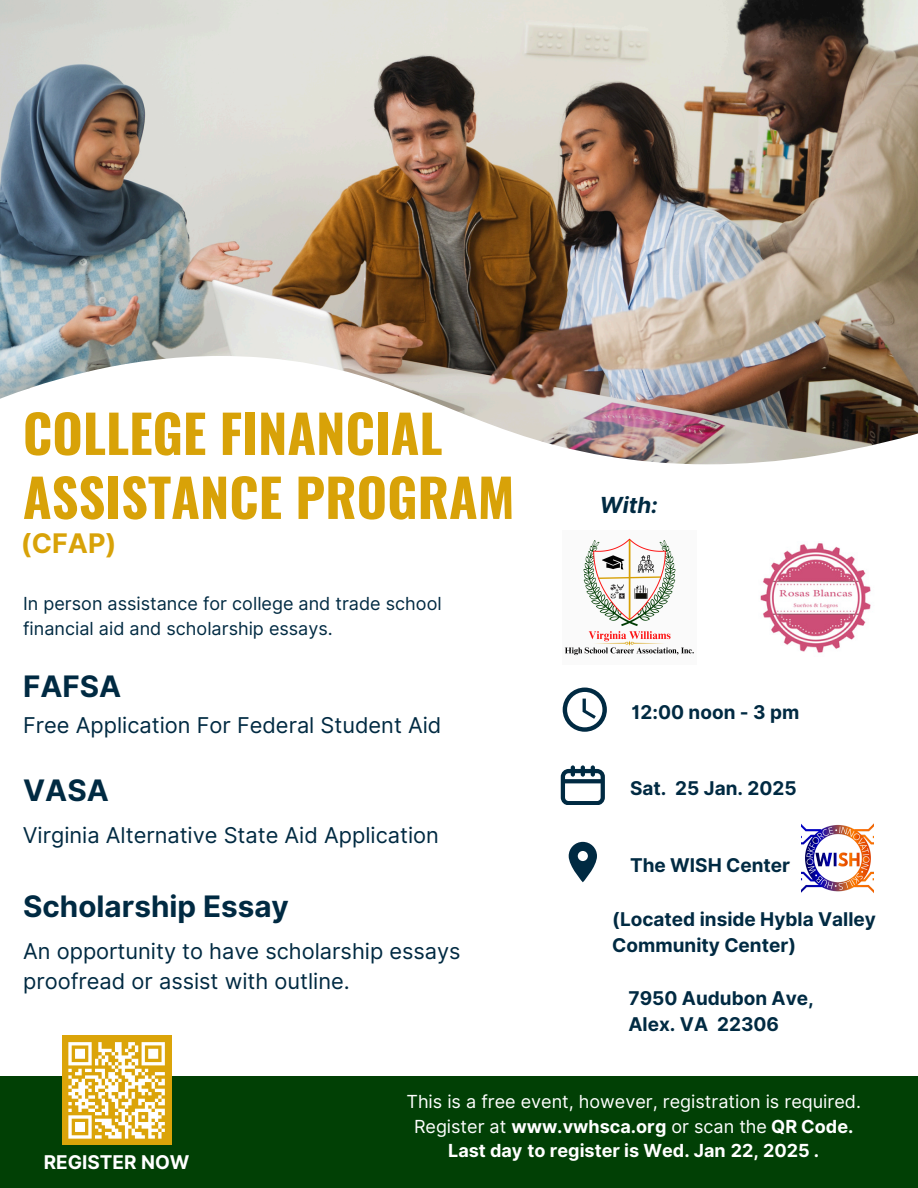
<style>
.page{position:relative;width:918px;height:1188px;background:#fff}
.page>*{position:absolute;margin:0;border:0;box-sizing:border-box;transform-origin:0 0}
.t1{font:700 52.2px "Oswald";color:#d8a208}
.t2{font:700 29.55px "Inter";color:#002a42}
.t3{font:700 27px "Inter";color:#d8a208}
.t4{font:italic 700 22.2px "Inter";color:#002a42}
.t5{font:21.75px/29.7px "Inter";color:#002a42}
.t6{font:700 18.9px/25.8px "Inter";color:#002a42}
.t7{font:700 18.9px "Inter";color:#fff}
.t8{font:18px/24.8px "Inter";color:#fff;text-align:center}
.t9{font:18px/24.8px "Inter";color:#002a42}
.s1{font-weight:700}
</style>
<div class="page">
<img style="left:0;top:0;width:918px;height:464px">
<svg style="left:561px;top:765px;width:44px;height:40px"></svg>
<svg style="left:563px;top:688px;width:44px;height:43px"></svg>
<svg style="left:569px;top:842px;width:28px;height:40px"></svg>
<img style="left:564px;top:538px;width:130px;height:118px">
<img style="left:760px;top:543px;width:111px;height:110px">
<img style="left:801px;top:824px;width:72px;height:69px">
<div style="left:0;top:1076px;width:918px;height:112px;background:#014005"></div>
<div style="left:62px;top:1035px;width:110px;height:110px;background:#dba409"></div>
<svg style="left:68px;top:1042px;width:97px;height:97px"></svg>
<h1 class="t1" style="left:23px;top:393px;width:421px">COLLEGE FINANCIAL</h1>
<p class="t1" style="left:23px;top:457px;width:493px">ASSISTANCE PROGRAM</p>
<p class="t3" style="left:21px;top:527px;width:97px">(CFAP)</p>
<h2 class="t9" style="left:23px;top:591px;width:420px">In person assistance for college and trade school financial aid and scholarship essays.</h2>
<p class="t2" style="left:23px;top:668px;width:100px">FAFSA</p>
<h2 class="t5" style="left:23px;top:710px;width:420px">Free Application For Federal Student Aid</h2>
<p class="t2" style="left:23px;top:772px;width:87px">VASA</p>
<h2 class="t5" style="left:23px;top:820px;width:418px">Virginia Alternative State Aid Application</h2>
<h1 class="t2" style="left:23px;top:889px;width:267px">Scholarship Essay</h1>
<p class="t5" style="left:23px;top:937px;width:439px">An opportunity to have scholarship essays proofread or assist with outline.</p>
<h4 class="t4" style="left:600px;top:492px;width:59px">With:</h4>
<p class="t6" style="left:632px;top:699px;width:169px">12:00 noon - 3 pm</p>
<p class="t6" style="left:630px;top:776px;width:168px">Sat. 25 Jan. 2025</p>
<p class="t6" style="left:630px;top:852px;width:162px">The WISH Center</p>
<h3 class="t6" style="left:612px;top:906px;width:265px">(Located inside Hybla Valley</h3>
<h5 class="t6" style="left:612px;top:932px;width:186px">Community Center)</h5>
<h5 class="t6" style="left:628px;top:986px;width:187px">7950 Audubon Ave,<br>Alex. VA 22306</h5>
<h5 class="t7" style="left:44px;top:1150px;width:147px">REGISTER NOW</h5>
<p class="t8" style="left:406px;top:1089px;width:456px">This is a free event, however, registration is required.<br>Register at <span class="s1">www.vwhsca.org</span> or scan the <span class="s1">QR Code.<br>Last day to register is Wed. Jan 22, 2025 .</span></p>
</div>
